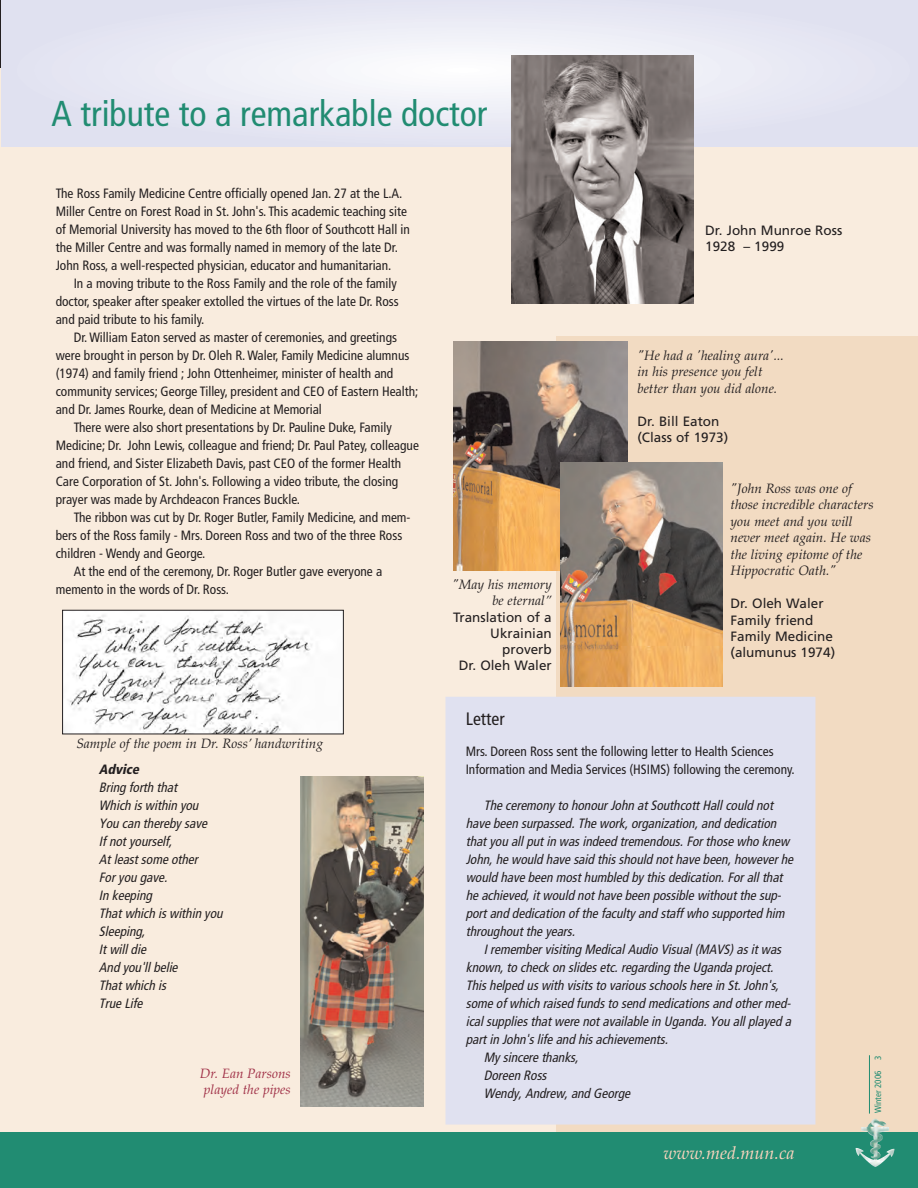
<style>
.page{position:relative;width:918px;height:1188px;background:#f9ecde}
.page>*{position:absolute;margin:0;border:0;box-sizing:border-box;transform-origin:0 0}
.t1{font:condensed 36px "Frutiger";color:#218c72}
.t2{font:italic 18px "Palatino";color:#fdd6bf}
.t3{font:condensed 18px "Frutiger";color:#231f20}
.t4{font:condensed 13.5px/18px "Frutiger";color:#231f20}
.t5{font:italic condensed 13.5px/18px "Frutiger";color:#231f20}
.t6{font:italic 13.5px/16.5px "Palatino";color:#231f20}
.t7{font:13.5px/16.2px "Frutiger";color:#231f20}
.t8{font:italic 13.5px/16.5px "Palatino";color:#9f2e45}
.t9{font:italic 900 condensed 13.5px "Frutiger";color:#231f20}
.t10{font:condensed 9px "Frutiger";color:#218c72}
</style>
<div class="page">
<div style="left:556px;top:336px;width:362px;height:852px;background:#f2dbc2"></div>
<div style="left:446px;top:697px;width:369px;height:427px;background:#e0e1f0"></div>
<div style="left:0;top:1132px;width:918px;height:56px;background:#218c72"></div>
<div style="left:1px;top:0;width:917px;height:147px;background:#e0e1f0"></div>
<div style="left:17px;top:0;width:893px;height:145px;background:#e0e1f0"></div>
<div style="left:34px;top:0;width:859px;height:142px;background:#e0e1f0"></div>
<div style="left:51px;top:1px;width:825px;height:138px;background:#e5e5f2;border-radius:50%"></div>
<div style="left:120px;top:13px;width:687px;height:115px;background:#e8e9f4;border-radius:50%"></div>
<div style="left:171px;top:21px;width:584px;height:98px;background:#ecedf6;border-radius:50%"></div>
<div style="left:240px;top:33px;width:447px;height:75px;background:#f0f1f8;border-radius:50%"></div>
<div style="left:292px;top:41px;width:343px;height:58px;background:#f4f4f9;border-radius:50%"></div>
<div style="left:343px;top:50px;width:241px;height:40px;background:#f7f8fb;border-radius:50%"></div>
<div style="left:395px;top:59px;width:137px;height:23px;background:#fbfbfd;border-radius:50%"></div>
<div style="left:446px;top:67px;width:35px;height:6px;background:#fff;border-radius:50%"></div>
<hr style="left:0;top:0;width:1px;height:68px;background:#231f20">
<img style="left:856px;top:1119px;width:38px;height:48px">
<hr style="left:869px;top:1055px;width:1px;height:59px;background:#218c72">
<img style="left:512px;top:56px;width:182px;height:247px">
<img style="left:454px;top:342px;width:173px;height:229px">
<img style="left:560px;top:462px;width:162px;height:224px">
<img style="left:64px;top:612px;width:278px;height:120px">
<div style="left:62px;top:610px;width:282px;height:124px;border:1px solid #231f20"></div>
<img style="left:301px;top:777px;width:123px;height:330px">
<h1 class="t1" style="left:52px;top:99px;width:437px">A tribute to a remarkable doctor</h1>
<p class="t4" style="left:56px;top:185px;width:356px">The Ross Family Medicine Centre officially opened Jan. 27 at the L.A.<br>Miller Centre on Forest Road in St. John's. This academic teaching site of Memorial University has moved to the 6th floor of Southcott Hall in the Miller Centre and was formally named in memory of the late Dr.<br>John Ross, a well-respected physician, educator and humanitarian.</p>
<p class="t4" style="left:56px;top:275px;width:345px;text-indent:18px">In a moving tribute to the Ross Family and the role of the family doctor, speaker after speaker extolled the virtues of the late Dr. Ross and paid tribute to his family.</p>
<p class="t4" style="left:74px;top:329px;width:325px">Dr. William Eaton served as master of ceremonies, and greetings</p>
<p class="t4" style="left:56px;top:347px;width:355px">were brought in person by Dr. Oleh R. Waler, Family Medicine alumnus</p>
<p class="t4" style="left:56px;top:365px;width:339px">(1974) and family friend ; John Ottenheimer, minister of health and</p>
<p class="t4" style="left:56px;top:383px;width:364px">community services; George Tilley, president and CEO of Eastern Health;</p>
<p class="t4" style="left:56px;top:401px;width:268px">and Dr. James Rourke, dean of Medicine at Memorial</p>
<p class="t4" style="left:74px;top:419px;width:320px">There were also short presentations by Dr. Pauline Duke, Family</p>
<p class="t4" style="left:56px;top:437px;width:365px">Medicine; Dr. John Lewis, colleague and friend; Dr. Paul Patey, colleague</p>
<p class="t4" style="left:56px;top:455px;width:347px">and friend, and Sister Elizabeth Davis, past CEO of the former Health</p>
<p class="t4" style="left:56px;top:473px;width:344px">Care Corporation of St. John's. Following a video tribute, the closing</p>
<p class="t4" style="left:56px;top:491px;width:246px">prayer was made by Archdeacon Frances Buckle.</p>
<p class="t4" style="left:74px;top:509px;width:338px">The ribbon was cut by Dr. Roger Butler, Family Medicine, and mem-</p>
<p class="t4" style="left:56px;top:527px;width:348px">bers of the Ross family - Mrs. Doreen Ross and two of the three Ross</p>
<p class="t4" style="left:56px;top:545px;width:151px">children - Wendy and George.</p>
<p class="t4" style="left:74px;top:563px;width:310px">At the end of the ceremony, Dr. Roger Butler gave everyone a</p>
<p class="t4" style="left:56px;top:581px;width:175px">memento in the words of Dr. Ross.</p>
<p class="t6" style="left:452px;top:576px;width:101px;text-align:right">"May his memory be eternal”</p>
<p class="t7" style="left:453px;top:610px;width:100px;text-align:right">Translation of a<br>Ukrainian proverb<br>Dr. Oleh Waler</p>
<h2 class="t3" style="left:466px;top:711px;width:40px">Letter</h2>
<p class="t7" style="left:705px;top:223px;width:139px">Dr. John Munroe Ross<br>1928 – 1999</p>
<p class="t6" style="left:637px;top:347px;width:148px">"He had a 'healing aura'... in his presence you felt better than you did alone.</p>
<p class="t7" style="left:637px;top:414px;width:92px">Dr. Bill Eaton (Class of 1973)</p>
<p class="t6" style="left:731px;top:480px;width:145px">"John Ross was one of those incredible characters you meet and you will never meet again. He was the living epitome of the<br>Hippocratic Oath."</p>
<p class="t7" style="left:731px;top:597px;width:106px">Dr. Oleh Waler<br>Family friend<br>Family Medicine (alumunus 1974)</p>
<p class="t6" style="left:76px;top:735px;width:248px">Sample of the poem in Dr. Ross’ handwriting</p>
<p class="t9" style="left:99px;top:764px;width:44px">Advice</p>
<p class="t5" style="left:99px;top:779px;width:128px">Bring forth that<br>Which iswithin you<br>You can thereby save<br>If notyourself,<br>Atleastsome other<br>Foryou gave.<br>In keeping<br>Thatwhich iswithin you<br>Sleeping,<br>Itwilldie<br>And you'llbelie<br>Thatwhich is<br>True Life</p>
<p class="t8" style="left:200px;top:1065px;width:92px">Dr. Ean Parsons played the pipes</p>
<p class="t4" style="left:466px;top:743px;width:331px">Mrs. Doreen Ross sent the following letter to Health Sciences<br>Information and Media Services (HSIMS) following the ceremony.</p>
<p class="t5" style="left:466px;top:797px;width:332px;text-indent:18px">The ceremony to honourJohn atSouthcottHallcould not have been surpassed.The work,organization,and dedication thatyou allputin wasindeed tremendous.Forthose who knew John,he would have said thisshould nothave been,howeverhe would have been mosthumbled by thisdedication.Forallthat he achieved,itwould nothave been possible withoutthe sup&shy;portand dedication of the faculty and staff who supported him throughoutthe years.</p>
<p class="t5" style="left:484px;top:941px;width:302px">Iremembervisiting MedicalAudio Visual(MAVS)asitwas</p>
<p class="t5" style="left:466px;top:959px;width:312px">known,to check on slidesetc.regarding the Uganda project.</p>
<p class="t5" style="left:466px;top:977px;width:317px">Thishelped uswith visitsto variousschoolshere in St.John's,</p>
<p class="t5" style="left:466px;top:995px;width:329px">some of which raised fundsto send medicationsand othermed-</p>
<p class="t5" style="left:466px;top:1013px;width:329px">icalsuppliesthatwere notavailable in Uganda.You allplayed a</p>
<p class="t5" style="left:466px;top:1031px;width:207px">partin John'slife and hisachievements.</p>
<p class="t5" style="left:484px;top:1049px;width:99px">My sincere thanks,</p>
<p class="t5" style="left:484px;top:1067px;width:67px">Doreen Ross</p>
<p class="t5" style="left:484px;top:1085px;width:151px">Wendy,Andrew,and George</p>
<h2 class="t2" style="left:664px;top:1143px;width:132px">www.med.mun.ca</h2>
<p class="t10" style="left:874px;top:1113px;width:59px;rotate:-90deg">Winter 2006 3</p>
</div>
